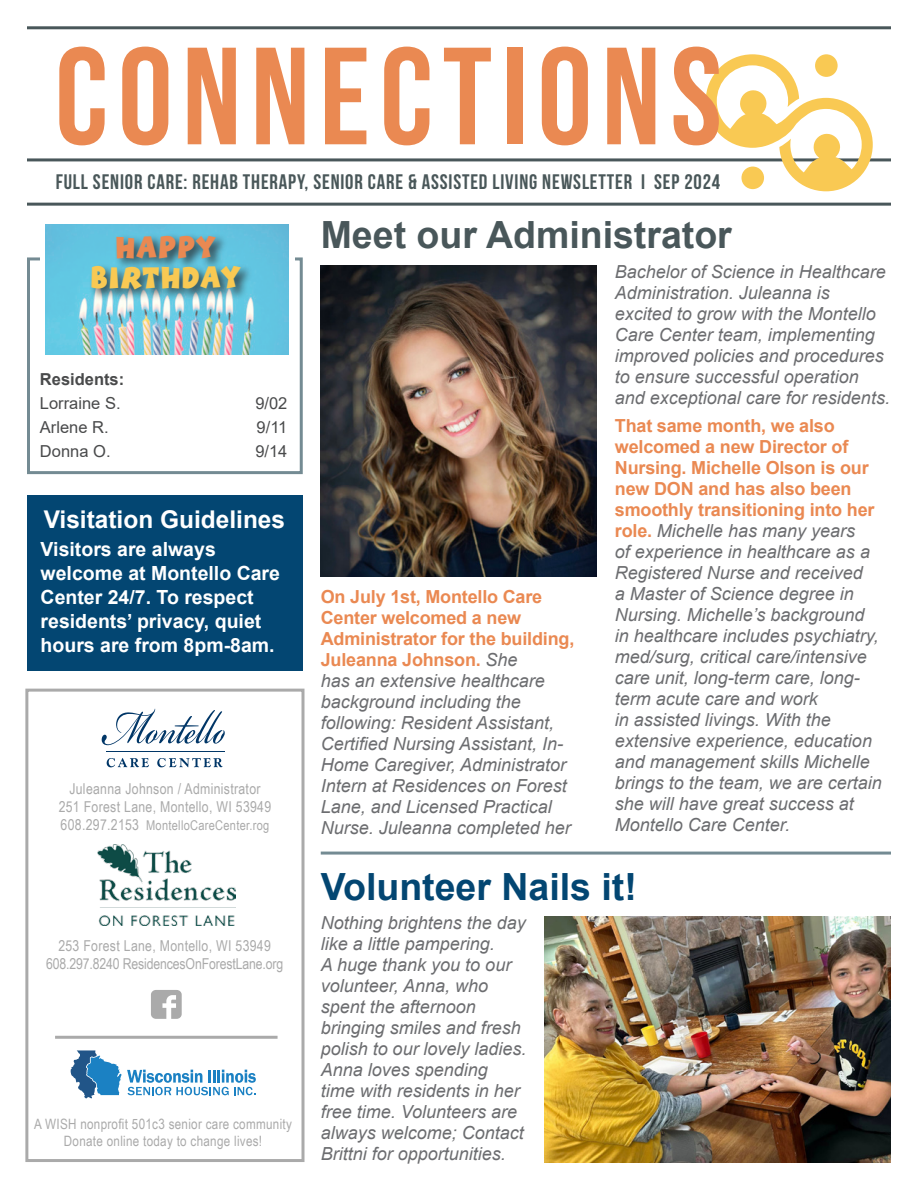
<style>
.page{position:relative;width:918px;height:1188px;background:#fff}
.page>*{position:absolute;margin:0;border:0;box-sizing:border-box;transform-origin:0 0}
.t1{font:700 138px "Bebas Neue";letter-spacing:.07em;color:#ea8952}
.t2{font:700 37.5px "Arial";color:#49575a}
.t3{font:700 37.5px "Arial";color:#034672}
.t4{font:31.5px/30px "Boink Let Plain";color:#f9c953;text-align:center}
.t5{font:700 24.45px "Arial";color:#fff}
.t6{font:700 21px "Bebas Neue";letter-spacing:.04em;color:#495759}
.t7{font:700 19.5px/24px "Arial";color:#fff}
.t8{font:italic 18px/21px "Arial";color:#6c6d70}
.t9{font:16.5px "Arial";color:#494a4b}
.t10{font:700 16.5px "Arial";color:#494a4b}
.t11{font:15px "Arial Narrow";letter-spacing:.02em;color:#aaa}
.t12{font:15px "Arial Narrow";letter-spacing:-.01em;color:#aaa}
.t13{font:14.25px/16.5px "Arial Narrow";letter-spacing:.02em;color:#aaa;text-align:center}
.t14{font:13.5px "Arial Narrow";letter-spacing:.02em;color:#aaa}
.s1{color:#ea8952}
.s2{font-size:15px}
.s3{font-weight:700;font-style:normal;color:#ea8952}
</style>
<div class="page">
<hr style="left:321px;top:852px;width:570px;height:3px;background:#748b93">
<svg style="left:151px;top:990px;width:31px;height:29px"></svg>
<img style="left:97px;top:844px;width:138px;height:81px">
<div style="left:25px;top:689px;width:279px;height:473px;border:3px solid #aaa"></div>
<svg style="left:102px;top:708px;width:123px;height:37px"></svg>
<svg style="left:107px;top:758px;width:42px;height:9px"></svg>
<svg style="left:157px;top:758px;width:66px;height:9px"></svg>
<hr style="left:106px;top:751px;width:119px;height:1px;background:#003667">
<div style="left:27px;top:495px;width:276px;height:176px;background:#034672"></div>
<hr style="left:27px;top:203px;width:864px;height:3px;background:#49575a">
<hr style="left:27px;top:26px;width:864px;height:3px;background:#49575a">
<hr style="left:27px;top:158px;width:864px;height:3px;background:#49575a">
<svg style="left:71px;top:1050px;width:185px;height:48px"></svg>
<hr style="left:55px;top:1036px;width:223px;height:3px;background:#aaa">
<div style="left:27px;top:257px;width:276px;height:217px;border:3px solid #748b93"></div>
<svg style="left:40px;top:225px;width:254px;height:94px"></svg>
<img style="left:46px;top:225px;width:242px;height:129px">
<div style="left:88px;top:233px;width:165px;height:69px;background:#231f20;opacity:.75"></div>
<img style="left:321px;top:266px;width:276px;height:311px">
<img style="left:544px;top:917px;width:347px;height:245px">
<svg style="left:706px;top:54px;width:167px;height:137px"></svg>
<div style="left:815px;top:54px;width:23px;height:23px;background:#f9c953;border-radius:50%"></div>
<div style="left:741px;top:167px;width:23px;height:22px;background:#f9c953;border-radius:50%"></div>
<p class="t1" style="left:55px;top:21px;width:668px">CONNECTIONS</p>
<p class="t6" style="left:56px;top:170px;width:666px">FULL SENIOR CARE: REHAB THERAPY, SENIOR CARE &amp; ASSISTED LIVING NEWSLETTER I SEP 2024</p>
<p class="t4" style="left:90px;top:232px;width:152px"><span class="s1">HAPPY<br></span>BIRTHDAY</p>
<p class="t10" style="left:40px;top:367px;width:86px">Residents:</p>
<p class="t9" style="left:40px;top:391px;width:82px">Lorraine S.</p>
<p class="t9" style="left:255px;top:391px;width:34px">9/02</p>
<p class="t9" style="left:40px;top:415px;width:70px">Arlene R.</p>
<p class="t9" style="left:257px;top:415px;width:32px">9/11</p>
<p class="t9" style="left:40px;top:439px;width:72px">Donna O.</p>
<p class="t9" style="left:255px;top:439px;width:34px">9/14</p>
<p class="t5" style="left:44px;top:502px;width:243px">Visitation Guidelines</p>
<p class="t7" style="left:41px;top:538px;width:241px">Visitors are always welcome at Montello Care<br>Center 24/7. To respect residents’ privacy, quiet hours are from 8pm-8am.</p>
<p class="t11" style="left:69px;top:778px;width:193px">Juleanna Johnson / Administrator</p>
<p class="t11" style="left:59px;top:796px;width:214px">251 Forest Lane, Montello, WI 53949</p>
<p class="t14" style="left:61px;top:815px;width:210px"><span class="s2">608.297.2153</span> MontelloCareCenter.rog</p>
<p class="t11" style="left:58px;top:934px;width:214px">253 Forest Lane, Montello, WI 53949</p>
<p class="t12" style="left:46px;top:952px;width:239px">608.297.8240 ResidencesOnForestLane.org</p>
<p class="t13" style="left:34px;top:1115px;width:259px">A WISH nonprofit 501c3 senior care community<br>Donate online today to change lives!</p>
<p class="t2" style="left:321px;top:209px;width:413px">Meet our Administrator</p>
<p class="t8" style="left:321px;top:587px;width:255px"><span class="s3">On July 1st, Montello Care<br>Center welcomed a new<br>Administrator for the building,<br>Juleanna Johnson.</span> She<br>has an extensive healthcare background including the following: Resident Assistant,<br>Certified Nursing Assistant, In-<br>Home Caregiver, Administrator<br>Intern at Residences on Forest<br>Lane, and Licensed Practical<br>Nurse. Juleanna completed her</p>
<p class="t8" style="left:615px;top:261px;width:277px">Bachelor of Science in Healthcare Administration. Juleanna is excited to grow with the Montello Care Center team, implementing improved policies and procedures to ensure successful operation and exceptional care for residents.</p>
<p class="t8" style="left:615px;top:415px;width:269px"><span class="s3">That same month, we also welcomed a new Director of<br>Nursing. Michelle Olson is our new DON and has also been smoothly transitioning into her role.</span> Michelle has many years<br>of experience in healthcare as a<br>Registered Nurse and received<br>a Master of Science degree in<br>Nursing. Michelle’s background in healthcare includes psychiatry, med/surg, critical care/intensive care unit, long-term care, long&shy;term acute care and work<br>in assisted livings. With the extensive experience, education and management skills Michelle brings to the team, we are certain she will have great success at<br>Montello Care Center.</p>
<p class="t3" style="left:321px;top:860px;width:318px">Volunteer Nails it!</p>
<p class="t8" style="left:321px;top:913px;width:207px">Nothing brightens the day like a little pampering.<br>A huge thank you to our volunteer, Anna, who spent the afternoon bringing smiles and fresh polish to our lovely ladies.<br>Anna loves spending time with residents in her free time. Volunteers are always welcome; Contact<br>Brittni for opportunities.</p>
</div>
